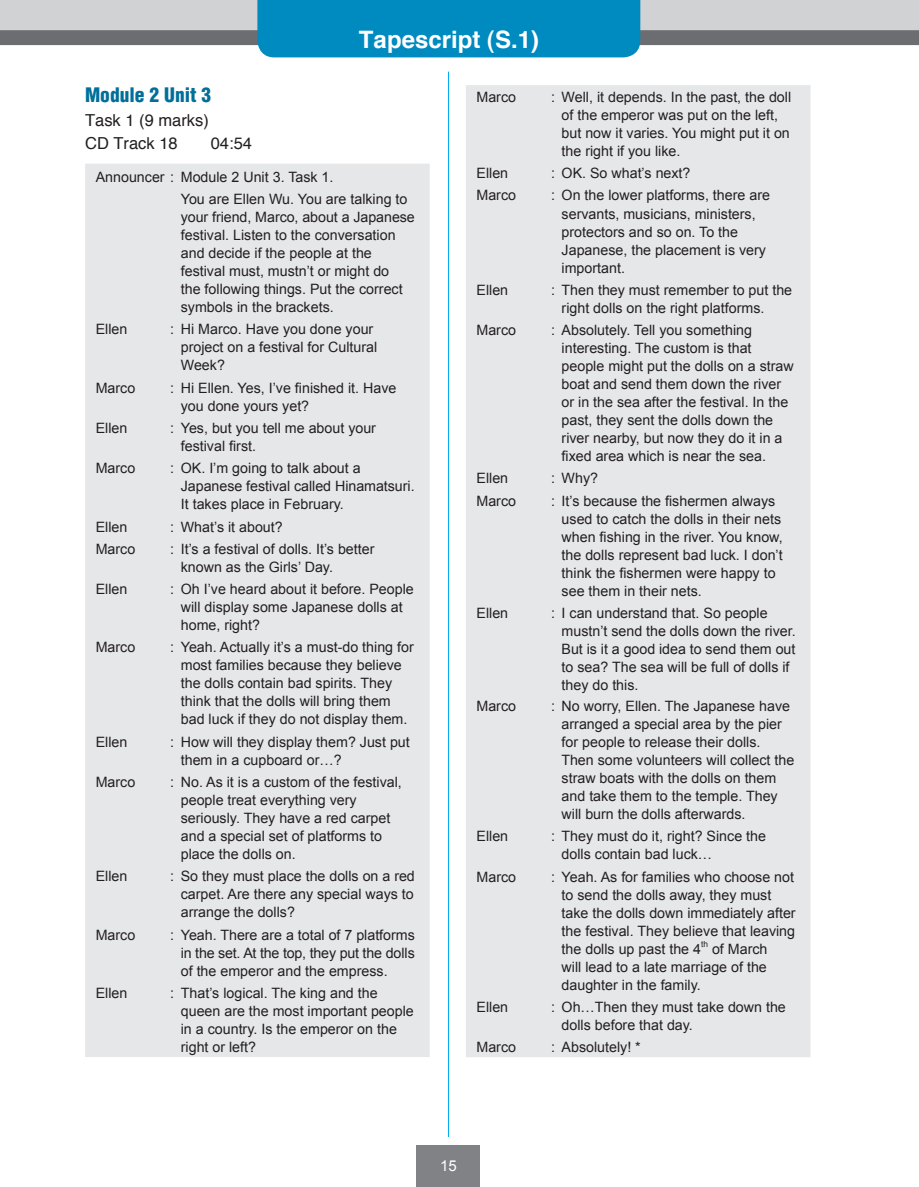
<style>
.page{position:relative;width:919px;height:1187px;background:#fff}
.page>*{position:absolute;margin:0;border:0;box-sizing:border-box;transform-origin:0 0}
.t1{font:700 24px "Helvetica";color:#fff}
.t2{font:900 condensed 19.5px "Helvetica";color:#006f9a}
.t3{font:16.5px/22.5px "Helvetica";color:#231f20}
.t4{font:15px "Arial";color:#fff}
.t5{font:14.25px/18px "Arial";color:#231f20}
.t6{font:8.25px "Arial";color:#231f20}
</style>
<div class="page">
<svg style="left:0;top:0;width:918px;height:57px;background:#70aac1"></svg>
<hr style="left:448px;top:72px;width:1px;height:1064px;background:#00aeef">
<div style="left:416px;top:1145px;width:64px;height:41px;background:#808285"></div>
<div style="left:85px;top:164px;width:344px;height:892px;background:#e6e7e9"></div>
<div style="left:466px;top:85px;width:344px;height:972px;background:#e6e7e9"></div>
<h1 class="t1" style="left:359px;top:18px;width:182px">Tapescript (S.1)</h1>
<h2 class="t2" style="left:85px;top:83px;width:128px">Module 2 Unit 3</h2>
<p class="t3" style="left:85px;top:108px;width:125px">Task 1 (9 marks)<br>CD Track 18</p>
<p class="t3" style="left:211px;top:131px;width:43px">04:54</p>
<p class="t5" style="left:181px;top:166px;width:228px;line-height:22.2px;text-indent:-85px">Announcer : Module 2 Unit 3. Task 1.<br>You are Ellen Wu. You are talking to</p>
<p class="t5" style="left:181px;top:208px;width:235px">your friend, Marco, about a Japanese festival. Listen to the conversation and decide if the people at the festival must, mustn’t or might do<br>the following things. Put the correct symbols in the brackets.</p>
<p class="t5" style="left:96px;top:320px;width:33px">Ellen</p>
<p class="t5" style="left:181px;top:320px;width:198px;text-indent:-10px">: Hi Marco. Have you done your project on a festival for Cultural<br>Week?</p>
<p class="t5" style="left:96px;top:379px;width:41px">Marco</p>
<p class="t5" style="left:181px;top:379px;width:217px;text-indent:-10px">: Hi Ellen. Yes, I’ve finished it. Have you done yours yet?</p>
<p class="t5" style="left:96px;top:419px;width:33px">Ellen</p>
<p class="t5" style="left:181px;top:419px;width:197px;text-indent:-10px">: Yes, but you tell me about your festival first.</p>
<p class="t5" style="left:96px;top:459px;width:41px">Marco</p>
<p class="t5" style="left:181px;top:459px;width:235px;text-indent:-10px">: OK. I’m going to talk about a<br>Japanese festival called Hinamatsuri.<br>It takes place in February.</p>
<p class="t5" style="left:96px;top:517px;width:33px">Ellen</p>
<p class="t5" style="left:170px;top:517px;width:114px">: What’s it about?</p>
<p class="t5" style="left:96px;top:540px;width:41px">Marco</p>
<p class="t5" style="left:181px;top:540px;width:195px;text-indent:-10px">: It’s a festival of dolls. It’s better known as the Girls’ Day.</p>
<p class="t5" style="left:96px;top:580px;width:33px">Ellen</p>
<p class="t5" style="left:181px;top:580px;width:234px;text-indent:-10px">: Oh I’ve heard about it before. People will display some Japanese dolls at home, right?</p>
<p class="t5" style="left:96px;top:638px;width:41px">Marco</p>
<p class="t5" style="left:181px;top:638px;width:234px;text-indent:-10px">: Yeah. Actually it’s a must-do thing for most families because they believe the dolls contain bad spirits. They think that the dolls will bring them bad luck if they do not display them.</p>
<p class="t5" style="left:96px;top:732px;width:33px">Ellen</p>
<p class="t5" style="left:181px;top:732px;width:230px;text-indent:-10px">: How will they display them? Just put them in a cupboard or…?</p>
<p class="t5" style="left:96px;top:773px;width:41px">Marco</p>
<p class="t5" style="left:181px;top:773px;width:222px;text-indent:-10px">: No. As it is a custom of the festival, people treat everything very seriously. They have a red carpet and a special set of platforms to place the dolls on.</p>
<p class="t5" style="left:96px;top:867px;width:33px">Ellen</p>
<p class="t5" style="left:181px;top:867px;width:235px;text-align:justify;text-indent:-10px">: So they must place the dolls on a red carpet. Are there any special ways to arrange the dolls?</p>
<p class="t5" style="left:96px;top:925px;width:41px">Marco</p>
<p class="t5" style="left:181px;top:925px;width:235px;text-align:justify;text-indent:-10px">: Yeah. There are a total of 7 platforms in the set. At the top, they put the dolls of the emperor and the empress.</p>
<p class="t5" style="left:96px;top:983px;width:33px">Ellen</p>
<p class="t5" style="left:181px;top:983px;width:234px;text-indent:-10px">: That’s logical. The king and the queen are the most important people in a country. Is the emperor on the right or left?</p>
<p class="t5" style="left:476px;top:88px;width:41px">Marco</p>
<p class="t5" style="left:561px;top:88px;width:231px;text-indent:-10px">: Well, it depends. In the past, the doll of the emperor was put on the left, but now it varies. You might put it on the right if you like.</p>
<p class="t5" style="left:476px;top:164px;width:33px">Ellen</p>
<p class="t5" style="left:551px;top:164px;width:141px">: OK. So what’s next?</p>
<p class="t5" style="left:476px;top:186px;width:41px">Marco</p>
<p class="t5" style="left:561px;top:186px;width:210px;text-indent:-10px">: On the lower platforms, there are servants, musicians, ministers, protectors and so on. To the<br>Japanese, the placement is very important.</p>
<p class="t5" style="left:476px;top:281px;width:33px">Ellen</p>
<p class="t5" style="left:561px;top:281px;width:232px;text-indent:-10px">: Then they must remember to put the right dolls on the right platforms.</p>
<p class="t5" style="left:476px;top:321px;width:41px">Marco</p>
<p class="t5" style="left:561px;top:321px;width:234px;text-indent:-10px">: Absolutely. Tell you something interesting. The custom is that people might put the dolls on a straw boat and send them down the river or in the sea after the festival. In the past, they sent the dolls down the river nearby, but now they do it in a fixed area which is near the sea.</p>
<p class="t5" style="left:476px;top:469px;width:33px">Ellen</p>
<p class="t5" style="left:551px;top:469px;width:48px">: Why?</p>
<p class="t5" style="left:476px;top:492px;width:41px">Marco</p>
<p class="t5" style="left:561px;top:492px;width:223px;text-indent:-10px">: It’s because the fishermen always used to catch the dolls in their nets when fishing in the river. You know, the dolls represent bad luck. I don’t think the fishermen were happy to see them in their nets.</p>
<p class="t5" style="left:476px;top:604px;width:33px">Ellen</p>
<p class="t5" style="left:561px;top:604px;width:235px;text-indent:-10px">: I can understand that. So people mustn’t send the dolls down the river.<br>But is it a good idea to send them out to sea? The sea will be full of dolls if they do this.</p>
<p class="t5" style="left:476px;top:697px;width:41px">Marco</p>
<p class="t5" style="left:561px;top:697px;width:234px;text-indent:-10px">: No worry, Ellen. The Japanese have arranged a special area by the pier for people to release their dolls.<br>Then some volunteers will collect the straw boats with the dolls on them and take them to the temple. They will burn the dolls afterwards.</p>
<p class="t5" style="left:476px;top:827px;width:33px">Ellen</p>
<p class="t5" style="left:561px;top:827px;width:206px;text-indent:-10px">: They must do it, right? Since the dolls contain bad luck…</p>
<p class="t5" style="left:476px;top:867px;width:41px">Marco</p>
<p class="t5" style="left:561px;top:867px;width:235px;text-indent:-10px">: Yeah. As for families who choose not to send the dolls away, they must take the dolls down immediately after the festival. They believe that leaving the dolls up past the 4</p>
<p class="t6" style="left:701px;top:938px;width:8px">th</p>
<p class="t5" style="left:561px;top:939px;width:207px;text-align:justify;text-indent:150px">of March will lead to a late marriage of the daughter in the family.</p>
<p class="t5" style="left:476px;top:997px;width:33px">Ellen</p>
<p class="t5" style="left:561px;top:997px;width:226px;text-indent:-10px">: Oh…Then they must take down the dolls before that day.</p>
<p class="t5" style="left:476px;top:1038px;width:41px">Marco</p>
<p class="t5" style="left:551px;top:1038px;width:91px">: Absolutely! *</p>
<p class="t4" style="left:440px;top:1155px;width:18px">15</p>
</div>
